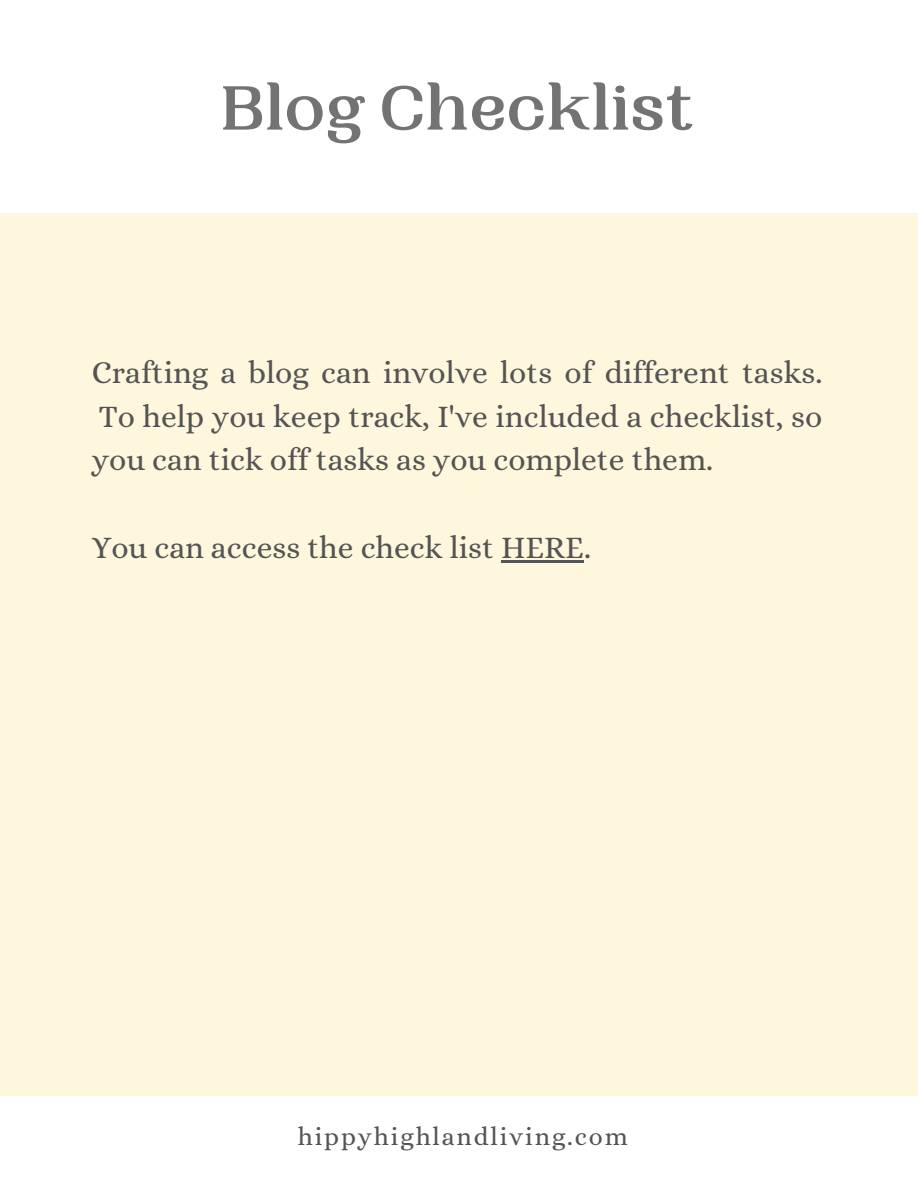
<style>
.page{position:relative;width:918px;height:1188px;background:#fff6de}
.page>*{position:absolute;margin:0;border:0;box-sizing:border-box;transform-origin:0 0}
.t1{font:700 65.7px "PP Woodland";color:#737373}
.t2{font:31.5px/43.8px "Alice";color:#545454;text-align:justify}
.t3{font:25.65px "Alice";letter-spacing:.075em;color:#545454}
</style>
<div class="page">
<hr style="left:501px;top:560px;width:83px;height:3px;background:#545454">
<div style="left:0;top:0;width:918px;height:212px;background:#fff"></div>
<div style="left:0;top:1096px;width:918px;height:92px;background:#fff"></div>
<h1 class="t1" style="left:220px;top:70px;width:476px">Blog Checklist</h1>
<p class="t2" style="left:92px;top:350px;width:732px">Crafting a blog can involve lots of different tasks.<br>To help you keep track, I've included a checklist, so you can tick off tasks as you complete them.</p>
<p class="t2" style="left:92px;top:526px;width:501px">You can access the check list HERE.</p>
<p class="t3" style="left:298px;top:1122px;width:332px">hippyhighlandliving.com</p>
</div>
